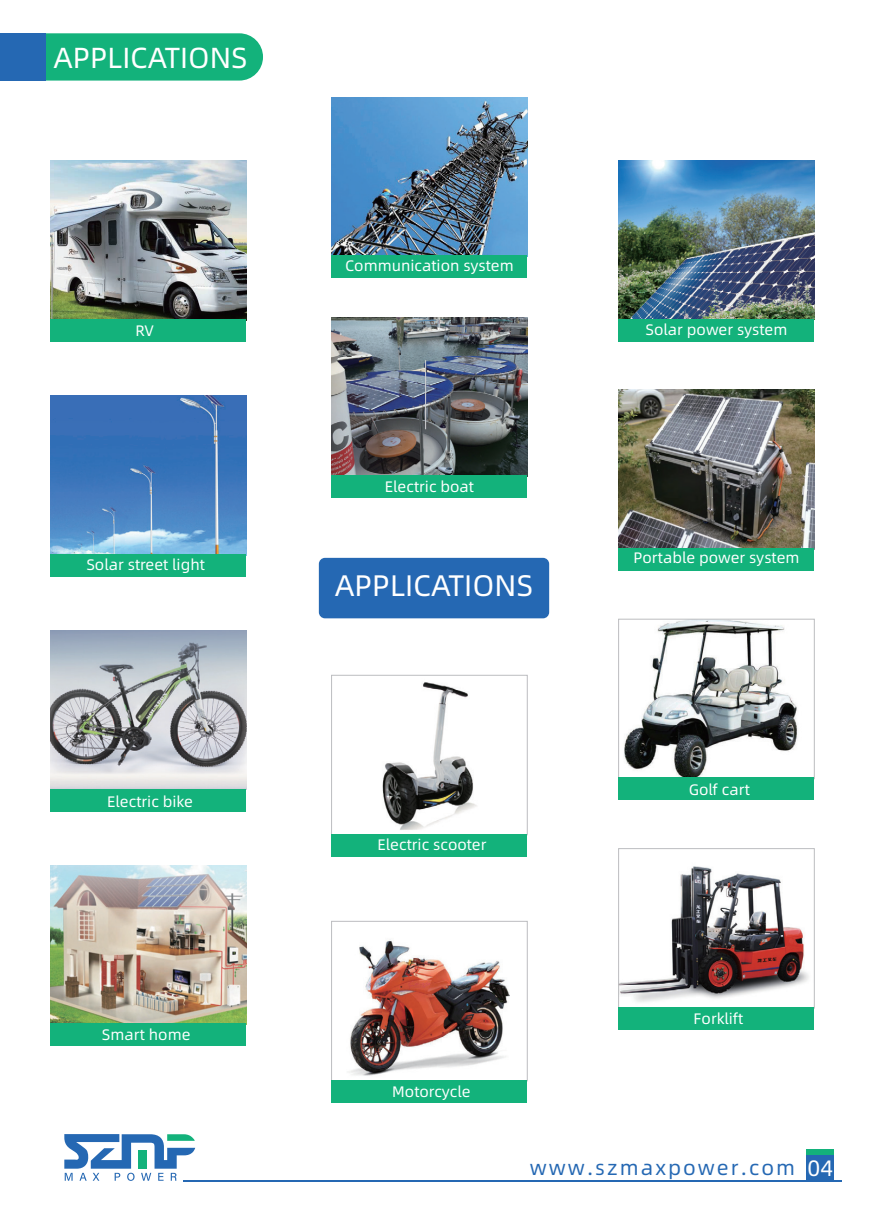
<style>
.page{position:relative;width:893px;height:1212px;background:#fff}
.page>*{position:absolute;margin:0;border:0;box-sizing:border-box;transform-origin:0 0}
.t1{font:29.7px "Alibaba Pu Hui Ti R";color:#fff}
.t2{font:29.1px "Alibaba Pu Hui Ti R";color:#fff}
.t3{font:20.55px "Alibaba Pu Hui Ti R";letter-spacing:.1em;color:#2568b3}
.t4{font:15.3px "Alibaba Pu Hui Ti R";color:#fff}
.s1{font-size:22.35px;color:#fff}
</style>
<div class="page">
<svg style="left:64px;top:1134px;width:131px;height:47px"></svg>
<hr style="left:183px;top:1180px;width:658px;height:1px;background:#2568b3">
<div style="left:807px;top:1153px;width:27px;height:27px;background:#2568b3"></div>
<div style="left:807px;top:1150px;width:27px;height:5px;background:#13b27b"></div>
<div style="left:319px;top:558px;width:230px;height:60px;background:#2568b3;border-radius:6px"></div>
<img style="left:332px;top:97px;width:195px;height:159px">
<div style="left:332px;top:256px;width:195px;height:22px;background:#13b27b"></div>
<img style="left:50px;top:161px;width:196px;height:158px">
<div style="left:50px;top:319px;width:196px;height:23px;background:#13b27b"></div>
<img style="left:50px;top:396px;width:196px;height:158px">
<div style="left:50px;top:554px;width:196px;height:22px;background:#13b27b"></div>
<svg style="left:624px;top:621px;width:174px;height:156px"></svg>
<div style="left:618px;top:619px;width:197px;height:160px;border:1px solid #bcbdc0"></div>
<div style="left:619px;top:778px;width:195px;height:22px;background:#13b27b"></div>
<img style="left:332px;top:317px;width:195px;height:159px">
<div style="left:332px;top:476px;width:195px;height:22px;background:#13b27b"></div>
<img style="left:619px;top:390px;width:195px;height:158px">
<div style="left:619px;top:548px;width:195px;height:23px;background:#13b27b"></div>
<img style="left:382px;top:682px;width:95px;height:148px">
<div style="left:331px;top:675px;width:197px;height:160px;border:1px solid #bcbdc0"></div>
<div style="left:332px;top:834px;width:195px;height:22px;background:#13b27b"></div>
<img style="left:50px;top:630px;width:196px;height:159px">
<div style="left:50px;top:789px;width:196px;height:22px;background:#13b27b"></div>
<img style="left:619px;top:160px;width:195px;height:159px">
<div style="left:619px;top:319px;width:195px;height:22px;background:#13b27b"></div>
<img style="left:50px;top:865px;width:196px;height:159px">
<div style="left:50px;top:1024px;width:196px;height:22px;background:#13b27b"></div>
<img style="left:349px;top:940px;width:160px;height:136px">
<div style="left:331px;top:921px;width:197px;height:160px;border:1px solid #bcbdc0"></div>
<div style="left:332px;top:1080px;width:195px;height:22px;background:#13b27b"></div>
<img style="left:620px;top:866px;width:189px;height:136px">
<div style="left:618px;top:848px;width:197px;height:160px;border:1px solid #bcbdc0"></div>
<div style="left:619px;top:1007px;width:195px;height:22px;background:#13b27b"></div>
<div style="left:46px;top:33px;width:217px;height:48px;background:#13b27b"></div>
<div style="left:0;top:33px;width:46px;height:48px;background:#2568b3"></div>
<hr style="left:425px;top:360px;width:1px;height:69px;background:#d1d2d4">
<h2 class="t2" style="left:53px;top:36px;width:196px">APPLICATIONS</h2>
<p class="t4" style="left:135px;top:319px;width:20px">RV</p>
<p class="t4" style="left:86px;top:553px;width:120px">Solar street light</p>
<p class="t4" style="left:107px;top:790px;width:87px">Electric bike</p>
<p class="t4" style="left:102px;top:1023px;width:90px">Smart home</p>
<p class="t4" style="left:345px;top:254px;width:170px">Communication system</p>
<p class="t4" style="left:385px;top:475px;width:91px">Electric boat</p>
<h1 class="t1" style="left:335px;top:564px;width:200px">APPLICATIONS</h1>
<p class="t4" style="left:377px;top:833px;width:111px">Electric scooter</p>
<p class="t4" style="left:392px;top:1080px;width:80px">Motorcycle</p>
<p class="t4" style="left:645px;top:318px;width:143px">Solar power system</p>
<p class="t4" style="left:633px;top:546px;width:168px">Portable power system</p>
<p class="t4" style="left:689px;top:778px;width:63px">Golf cart</p>
<p class="t4" style="left:694px;top:1007px;width:51px">Forklift</p>
<h3 class="t3" style="left:530px;top:1152px;width:305px">www.szmaxpower.com <span class="s1">04</span></h3>
</div>
